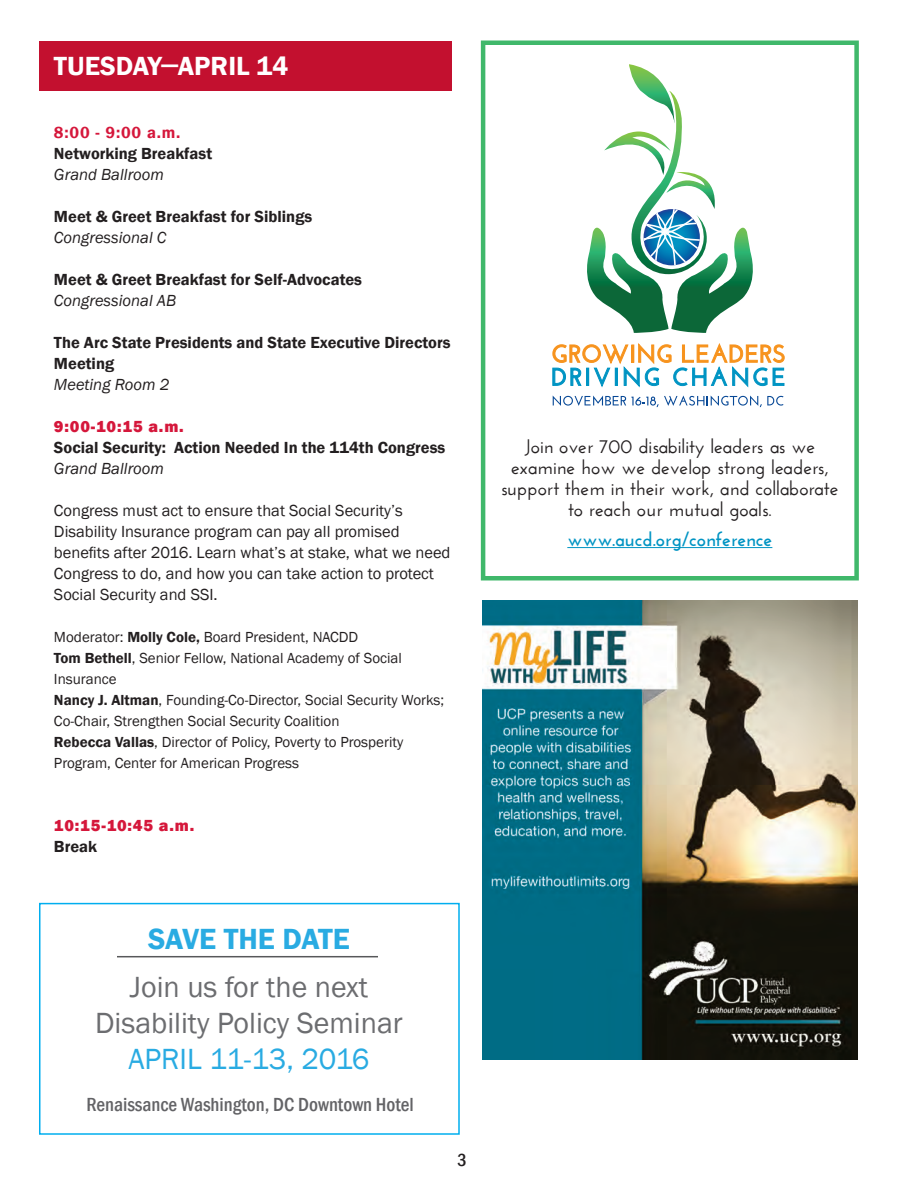
<style>
.page{position:relative;width:918px;height:1188px;background:#fff}
.page>*{position:absolute;margin:0;border:0;box-sizing:border-box;transform-origin:0 0}
.t1{font:30px "Franklin Gothic";color:#6c6d70}
.t2{font:30px "Franklin Gothic";color:#29abe2}
.t3{font:600 30px "Franklin Gothic";letter-spacing:-.005em;color:#29abe2}
.t4{font:600 27px "Franklin Gothic";color:#fff}
.t5{font:600 19.5px/21px "Josefin Sans";color:#231f20;text-align:center}
.t6{font:500 condensed 19.5px "Franklin Gothic";color:#636366}
.t7{font:700 19.5px "Josefin Sans";color:#0094c3}
.t8{font:500 condensed 18px "Franklin Gothic";color:#231f20}
.t9{font:16.5px/21px "Franklin Gothic";color:#231f20}
.t10{font:600 16.5px/21px "Franklin Gothic";color:#231f20}
.t11{font:italic 16.5px "Franklin Gothic";color:#231f20}
.t12{font:800 16.5px "Franklin Gothic";letter-spacing:.05em;color:#d5173b}
.t13{font:600 16.5px "Franklin Gothic";color:#d5173b}
.t14{font:15px/21px "Franklin Gothic";color:#231f20}
.s1{font-size:24px}
.s2{font-weight:600}
</style>
<div class="page">
<div style="left:39px;top:41px;width:412px;height:50px;background:#c3102f"></div>
<div style="left:481px;top:40px;width:378px;height:540px;border:4px solid #40b86b"></div>
<hr style="left:567px;top:547px;width:205px;height:1px;background:#0094c3">
<svg style="left:552px;top:343px;width:233px;height:45px"></svg>
<svg style="left:553px;top:396px;width:231px;height:11px"></svg>
<svg style="left:587px;top:64px;width:166px;height:269px"></svg>
<img style="left:483px;top:601px;width:375px;height:458px">
<div style="left:39px;top:903px;width:421px;height:232px;border:2px solid #00aeef"></div>
<hr style="left:117px;top:956px;width:261px;height:1px;background:#57585a">
<p class="t4" style="left:54px;top:49px;width:236px">TUESDAY<span class="s1">—</span>APRIL 14</p>
<p class="t13" style="left:54px;top:122px;width:128px">8:00 - 9:00 a.m.</p>
<p class="t10" style="left:54px;top:143px;width:160px">Networking Breakfast</p>
<p class="t11" style="left:54px;top:164px;width:111px">Grand Ballroom</p>
<p class="t10" style="left:54px;top:206px;width:260px">Meet &amp; Greet Breakfast for Siblings</p>
<p class="t11" style="left:54px;top:227px;width:114px">Congressional C</p>
<p class="t10" style="left:54px;top:269px;width:310px">Meet &amp; Greet Breakfast for Self-Advocates</p>
<p class="t11" style="left:54px;top:290px;width:124px">Congressional AB</p>
<p class="t10" style="left:54px;top:332px;width:398px">The Arc State Presidents and State Executive Directors<br>Meeting</p>
<p class="t11" style="left:54px;top:374px;width:117px">Meeting Room 2</p>
<p class="t12" style="left:54px;top:416px;width:131px">9:00-10:15 a.m.</p>
<p class="t10" style="left:54px;top:437px;width:393px">Social Security: Action Needed In the 114th Congress</p>
<p class="t11" style="left:54px;top:458px;width:111px">Grand Ballroom</p>
<p class="t9" style="left:54px;top:500px;width:398px">Congress must act to ensure that Social Security’s Disability Insurance program can pay all promised benefits after 2016. Learn what’s at stake, what we need Congress to do, and how you can take action to protect Social Security and SSI.</p>
<p class="t14" style="left:54px;top:627px;width:306px">Moderator: <span class="s2">Molly Cole,</span> Board President, NACDD</p>
<p class="t14" style="left:54px;top:648px;width:350px"><span class="s2">Tom Bethell</span>, Senior Fellow, National Academy of Social<br>Insurance</p>
<p class="t14" style="left:54px;top:690px;width:392px"><span class="s2">Nancy J. Altman</span>, Founding-Co-Director, Social Security Works;<br>Co-Chair, Strengthen Social Security Coalition</p>
<p class="t14" style="left:54px;top:732px;width:351px"><span class="s2">Rebecca Vallas</span>, Director of Policy, Poverty to Prosperity<br>Program, Center for American Progress</p>
<p class="t12" style="left:54px;top:815px;width:142px">10:15-10:45 a.m.</p>
<p class="t10" style="left:54px;top:836px;width:45px">Break</p>
<p class="t3" style="left:148px;top:920px;width:203px">SAVE THE DATE</p>
<p class="t1" style="left:130px;top:968px;width:240px">Join us for the next</p>
<p class="t1" style="left:95px;top:1004px;width:309px">Disability Policy Seminar</p>
<p class="t2" style="left:128px;top:1040px;width:243px">APRIL 11-13, 2016</p>
<p class="t6" style="left:86px;top:1092px;width:329px">Renaissance Washington, DC Downtown Hotel</p>
<p class="t8" style="left:457px;top:1148px;width:11px">3</p>
<p class="t5" style="left:501px;top:436px;width:339px">Join over 700 disability leaders as we examine how we develop strong leaders, support them in their work, and collaborate to reach our mutual goals.</p>
<p class="t7" style="left:567px;top:528px;width:207px">www.aucd.org/conference</p>
</div>
